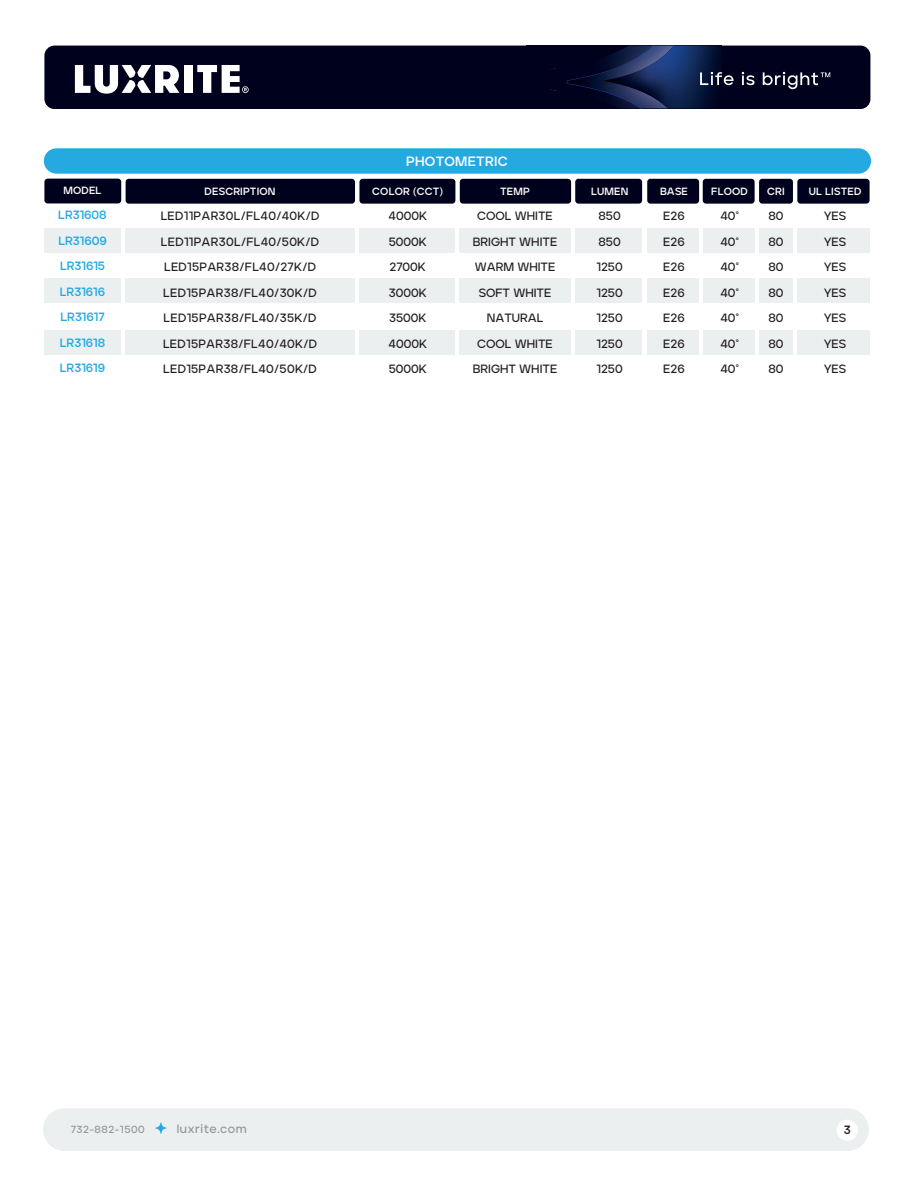
<style>
.page{position:relative;width:918px;height:1188px;background:#fff}
.page>*{position:absolute;margin:0;border:0;box-sizing:border-box;transform-origin:0 0}
.t1{font:700 13.5px "Jeko";letter-spacing:.02em;color:#fff}
.t2{font:12px/25.5px "Jeko Variable";color:#231f20;text-align:justify}
.t3{font:12px/25.5px "Jeko Variable";letter-spacing:.025em;color:#231f20}
.t4{font:12px/25.5px "Jeko Variable";color:#24aae1}
.t5{font:12px "Jeko Variable";letter-spacing:.05em;color:#939598}
.t6{font:10.5px "Jeko Variable";letter-spacing:.015em;color:#fff}
.t7{font:10.35px "Jeko Variable";letter-spacing:.05em;color:#939598}
</style>
<div class="page">
<div style="left:44px;top:46px;width:826px;height:63px;background:#00021d;border-radius:10px"></div>
<svg style="left:75px;top:65px;width:104px;height:29px"></svg>
<div style="left:184px;top:65px;width:9px;height:28px;background:#fff"></div>
<svg style="left:197px;top:65px;width:52px;height:28px"></svg>
<svg style="left:567px;top:46px;width:167px;height:62px"></svg>
<svg style="left:742px;top:72px;width:13px;height:13px"></svg>
<svg style="left:763px;top:72px;width:67px;height:17px"></svg>
<div style="left:43px;top:1108px;width:826px;height:43px;background:#eceff0;border-radius:21px"></div>
<div style="left:837px;top:1120px;width:21px;height:21px;background:#fff;border-radius:50%"></div>
<svg style="left:155px;top:1122px;width:12px;height:12px"></svg>
<div style="left:44px;top:228px;width:77px;height:25px;background:#eceff0"></div>
<div style="left:44px;top:179px;width:77px;height:24px;background:#00021d;border-radius:3px"></div>
<div style="left:44px;top:148px;width:827px;height:26px;background:#24aae1;border-radius:13px"></div>
<div style="left:126px;top:228px;width:229px;height:25px;background:#eceff0"></div>
<div style="left:126px;top:179px;width:229px;height:25px;background:#00021d;border-radius:3px"></div>
<div style="left:359px;top:228px;width:96px;height:25px;background:#eceff0"></div>
<div style="left:460px;top:228px;width:111px;height:25px;background:#eceff0"></div>
<div style="left:759px;top:228px;width:34px;height:25px;background:#eceff0"></div>
<div style="left:797px;top:228px;width:73px;height:25px;background:#eceff0"></div>
<div style="left:359px;top:179px;width:96px;height:25px;background:#00021d;border-radius:3px"></div>
<div style="left:460px;top:179px;width:111px;height:25px;background:#00021d;border-radius:3px"></div>
<div style="left:759px;top:179px;width:34px;height:25px;background:#00021d;border-radius:3px"></div>
<div style="left:797px;top:179px;width:73px;height:25px;background:#00021d;border-radius:3px"></div>
<div style="left:703px;top:228px;width:52px;height:25px;background:#eceff0"></div>
<div style="left:703px;top:179px;width:52px;height:25px;background:#00021d;border-radius:3px"></div>
<div style="left:647px;top:228px;width:52px;height:25px;background:#eceff0"></div>
<div style="left:44px;top:278px;width:77px;height:25px;background:#eceff0"></div>
<div style="left:126px;top:278px;width:229px;height:25px;background:#eceff0"></div>
<div style="left:359px;top:278px;width:96px;height:25px;background:#eceff0"></div>
<div style="left:460px;top:278px;width:111px;height:25px;background:#eceff0"></div>
<div style="left:759px;top:278px;width:34px;height:25px;background:#eceff0"></div>
<div style="left:797px;top:278px;width:73px;height:25px;background:#eceff0"></div>
<div style="left:703px;top:278px;width:52px;height:25px;background:#eceff0"></div>
<div style="left:647px;top:278px;width:52px;height:25px;background:#eceff0"></div>
<div style="left:647px;top:179px;width:52px;height:25px;background:#00021d;border-radius:3px"></div>
<div style="left:575px;top:228px;width:67px;height:25px;background:#eceff0"></div>
<div style="left:44px;top:330px;width:77px;height:25px;background:#eceff0"></div>
<div style="left:126px;top:330px;width:229px;height:25px;background:#eceff0"></div>
<div style="left:359px;top:330px;width:96px;height:25px;background:#eceff0"></div>
<div style="left:460px;top:330px;width:111px;height:25px;background:#eceff0"></div>
<div style="left:759px;top:330px;width:34px;height:25px;background:#eceff0"></div>
<div style="left:797px;top:330px;width:73px;height:25px;background:#eceff0"></div>
<div style="left:703px;top:330px;width:52px;height:25px;background:#eceff0"></div>
<div style="left:647px;top:330px;width:52px;height:25px;background:#eceff0"></div>
<div style="left:575px;top:330px;width:67px;height:25px;background:#eceff0"></div>
<div style="left:575px;top:278px;width:67px;height:25px;background:#eceff0"></div>
<div style="left:575px;top:179px;width:67px;height:25px;background:#00021d;border-radius:3px"></div>
<p class="t6" style="left:64px;top:184px;width:39px">MODEL</p>
<p class="t4" style="left:58px;top:202px;width:50px">LR31608<br>LR31609<br>LR31615<br>LR31616<br>LR31617<br>LR31618<br>LR31619</p>
<p class="t6" style="left:205px;top:185px;width:72px">DESCRIPTION</p>
<p class="t3" style="left:161px;top:203px;width:160px">LED11PAR30L/FL40/40K/D<br>LED11PAR30L/FL40/50K/D<br>LED15PAR38/FL40/27K/D<br>LED15PAR38/FL40/30K/D<br>LED15PAR38/FL40/35K/D<br>LED15PAR38/FL40/40K/D<br>LED15PAR38/FL40/50K/D</p>
<p class="t1" style="left:406px;top:153px;width:103px">PHOTOMETRIC</p>
<p class="t6" style="left:372px;top:185px;width:72px">COLOR (CCT)</p>
<p class="t2" style="left:388px;top:203px;width:40px">4000K 5000K 2700K 3000K 3500K 4000K 5000K</p>
<p class="t6" style="left:500px;top:185px;width:31px">TEMP</p>
<p class="t2" style="left:473px;top:203px;width:86px;text-align:center">COOL WHITE<br>BRIGHT WHITE<br>WARM WHITE<br>SOFT WHITE<br>NATURAL<br>COOL WHITE<br>BRIGHT WHITE</p>
<p class="t6" style="left:591px;top:185px;width:39px">LUMEN</p>
<p class="t2" style="left:597px;top:203px;width:28px;text-align:left">850<br>850<br>1250<br>1250<br>1250<br>1250<br>1250</p>
<p class="t6" style="left:660px;top:185px;width:30px">BASE</p>
<p class="t2" style="left:663px;top:203px;width:23px">E26<br>E26<br>E26<br>E26<br>E26<br>E26<br>E26</p>
<p class="t6" style="left:711px;top:185px;width:38px">FLOOD</p>
<p class="t2" style="left:720px;top:203px;width:20px">40º 40º 40º 40º 40º 40º 40º</p>
<p class="t6" style="left:767px;top:185px;width:19px">CRI</p>
<p class="t2" style="left:768px;top:203px;width:17px">80<br>80<br>80<br>80<br>80<br>80<br>80</p>
<p class="t6" style="left:809px;top:185px;width:54px">UL LISTED</p>
<p class="t2" style="left:824px;top:203px;width:24px">YES YES YES YES YES YES YES</p>
<p class="t7" style="left:71px;top:1123px;width:75px">732-882-1500</p>
<p class="t5" style="left:177px;top:1121px;width:71px">luxrite.com</p>
<p class="t2" style="left:844px;top:1117px;width:8px">3</p>
</div>
